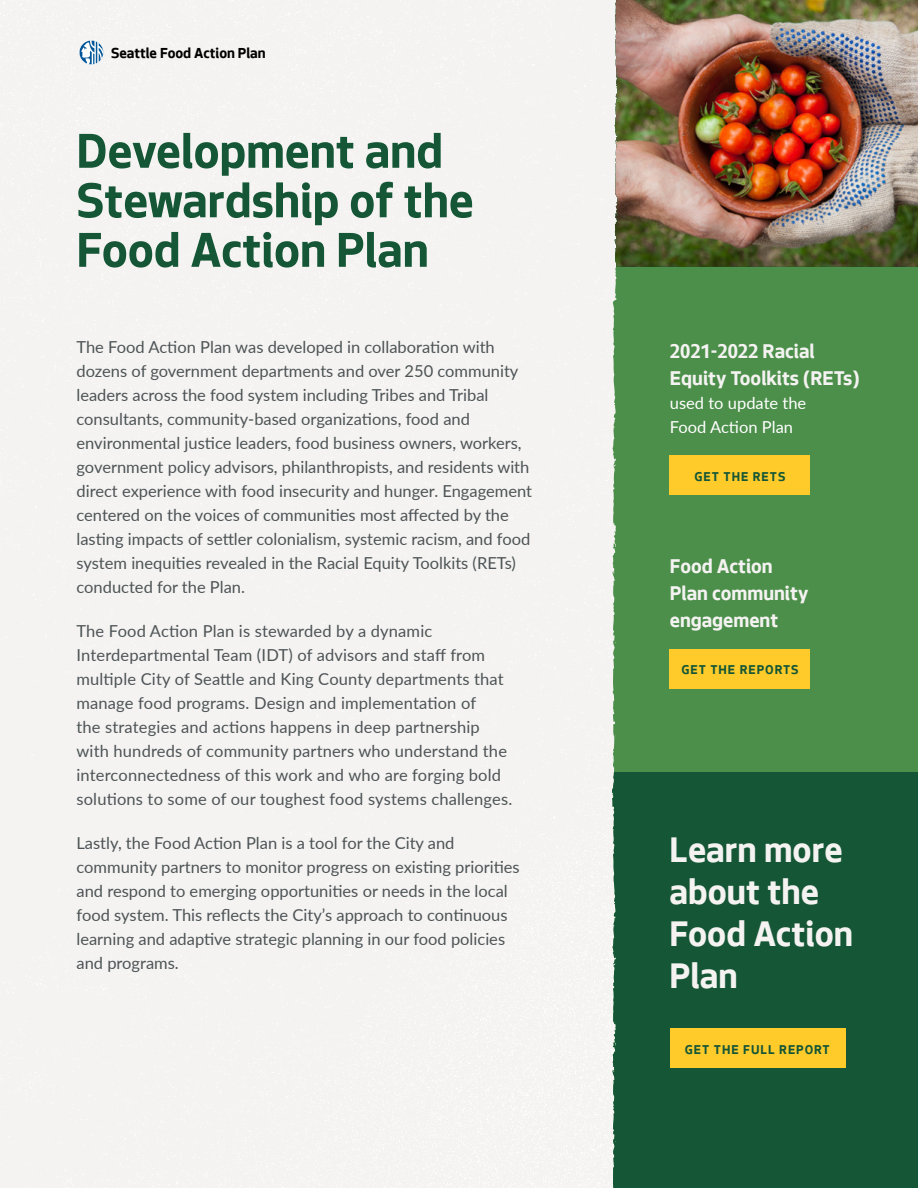
<style>
.page{position:relative;width:918px;height:1188px;background:#fff}
.page>*{position:absolute;margin:0;border:0;box-sizing:border-box;transform-origin:0 0}
.t1{font:700 51px/49.5px "Seattle Text";color:#145635}
.t2{font:700 37.5px/42px "Seattle Text";color:#f4f3f1}
.t3{font:700 21px/27px "Seattle Text";color:#f4f3f1}
.t4{font:16.5px/24px "Lato";color:#4d5356}
.t5{font:16.5px/24px "Lato";color:#fff}
.t6{font:700 15.3px "Seattle Text";color:#000}
.t7{font:700 13.5px "Seattle Text";letter-spacing:.07em;color:#145635}
</style>
<div class="page">
<img style="left:611px;top:0;width:307px;height:1188px">
<img style="left:615px;top:0;width:3px;height:264px">
<div style="left:670px;top:456px;width:140px;height:39px;background:#ffcb2b"></div>
<div style="left:670px;top:1029px;width:176px;height:39px;background:#ffcb2b"></div>
<div style="left:670px;top:649px;width:140px;height:39px;background:#ffcb2b"></div>
<svg style="left:79px;top:40px;width:25px;height:25px"></svg>
<p class="t6" style="left:111px;top:43px;width:156px">Seattle Food Action Plan</p>
<h1 class="t1" style="left:76px;top:124px;width:399px">Development and<br>Stewardship of the<br>Food Action Plan</h1>
<p class="t4" style="left:76px;top:334px;width:457px">The Food Action Plan was developed in collaboration with dozens of government departments and over 250 community leaders across the food system including Tribes and Tribal consultants, community-based organizations, food and environmental justice leaders, food business owners, workers, government policy advisors, philanthropists, and residents with direct experience with food insecurity and hunger. Engagement centered on the voices of communities most affected by the lasting impacts of settler colonialism, systemic racism, and food system inequities revealed in the Racial Equity Toolkits (RETs) conducted for the Plan.</p>
<p class="t4" style="left:76px;top:618px;width:437px">The Food Action Plan is stewarded by a dynamic Interdepartmental Team (IDT) of advisors and staff from multiple City of Seattle and King County departments that manage food programs. Design and implementation of<br>the strategies and actions happens in deep partnership with hundreds of community partners who understand the interconnectedness of this work and who are forging bold solutions to some of our toughest food systems challenges.</p>
<p class="t4" style="left:76px;top:831px;width:445px">Lastly, the Food Action Plan is a tool for the City and community partners to monitor progress on existing priorities and respond to emerging opportunities or needs in the local food system. This reflects the City’s approach to continuous learning and adaptive strategic planning in our food policies and programs.</p>
<p class="t3" style="left:670px;top:336px;width:191px">2021-2022 Racial<br>Equity Toolkits (RETs)</p>
<p class="t5" style="left:670px;top:390px;width:138px">used to update the<br>Food Action Plan</p>
<p class="t7" style="left:694px;top:467px;width:92px">GET THE RETS</p>
<p class="t3" style="left:670px;top:551px;width:140px">Food Action<br>Plan community engagement</p>
<p class="t7" style="left:681px;top:660px;width:119px">GET THE REPORTS</p>
<h2 class="t2" style="left:670px;top:826px;width:185px">Learn more about the<br>Food Action<br>Plan</h2>
<p class="t7" style="left:685px;top:1040px;width:146px">GET THE FULL REPORT</p>
</div>
